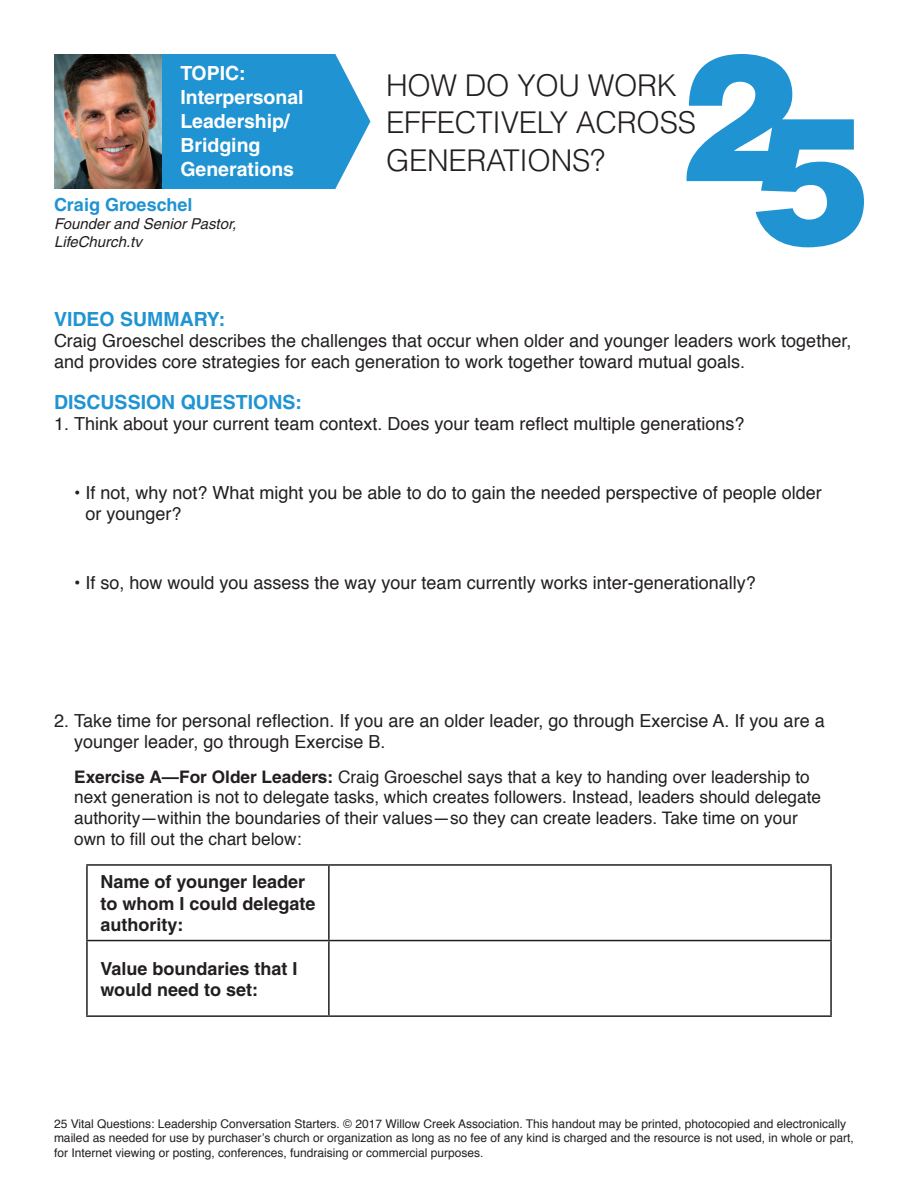
<style>
.page{position:relative;width:918px;height:1188px;background:#fff}
.page>*{position:absolute;margin:0;border:0;box-sizing:border-box;transform-origin:0 0}
.t1{font:300 30px/37.5px "Helvetica";letter-spacing:-.01em;color:#231f20}
.t2{font:700 19.5px/24px "Helvetica";color:#fff}
.t3{font:700 19.5px "Helvetica";color:#2094d2}
.Pa3{font:18px/21px "Helvetica";color:#231f20}
.Default{font:700 18px/21.6px "Helvetica";color:#231f20}
.t4{font:700 18px "Helvetica";color:#2094d2}
.Default-2{font:17.25px/20.7px "Helvetica";color:#231f20}
.t5{font:italic 15px/18px "Helvetica";color:#231f20}
.t6{font:12px/14.4px "Helvetica";color:#231f20}
.s1{font-weight:700}
</style>
<div class="page">
<svg style="left:686px;top:54px;width:178px;height:193px"></svg>
<hr style="left:86px;top:864px;width:243px;height:2px;background:#231f20">
<hr style="left:86px;top:866px;width:2px;height:74px;background:#231f20">
<hr style="left:329px;top:864px;width:503px;height:2px;background:#231f20">
<hr style="left:328px;top:866px;width:2px;height:74px;background:#231f20">
<hr style="left:830px;top:866px;width:2px;height:74px;background:#231f20">
<hr style="left:86px;top:940px;width:243px;height:1px;background:#231f20">
<hr style="left:86px;top:941px;width:2px;height:74px;background:#231f20">
<hr style="left:329px;top:940px;width:503px;height:1px;background:#231f20">
<hr style="left:328px;top:941px;width:2px;height:74px;background:#231f20">
<hr style="left:830px;top:941px;width:2px;height:74px;background:#231f20">
<hr style="left:86px;top:1015px;width:243px;height:2px;background:#231f20">
<hr style="left:329px;top:1015px;width:503px;height:2px;background:#231f20">
<img style="left:54px;top:54px;width:108px;height:135px">
<svg style="left:162px;top:54px;width:208px;height:135px;background:#329cd5"></svg>
<p class="t2" style="left:180px;top:61px;width:125px">TOPIC:<br>Interpersonal<br>Leadership/<br>Bridging<br>Generations</p>
<p class="t4" style="left:54px;top:194px;width:140px">Craig Groeschel</p>
<p class="t5" style="left:54px;top:215px;width:184px">Founder and Senior Pastor,<br>LifeChurch.tv</p>
<p class="t1" style="left:386px;top:66px;width:311px">HOW DO YOU WORK<br>EFFECTIVELY ACROSS<br>GENERATIONS?</p>
<p class="t3" style="left:54px;top:307px;width:173px">VIDEO SUMMARY:</p>
<p class="Pa3" style="left:54px;top:330px;width:799px">Craig Groeschel describes the challenges that occur when older and younger leaders work together, and provides core strategies for each generation to work together toward mutual goals.</p>
<p class="t3" style="left:54px;top:390px;width:249px">DISCUSSION QUESTIONS:</p>
<p class="Pa3" style="left:54px;top:414px;width:692px">1. Think about your current team context. Does your team reflect multiple generations?</p>
<p class="Pa3" style="left:86px;top:483px;width:738px;text-indent:-11px">• If not, why not? What might you be able to do to gain the needed perspective of people older or younger?</p>
<p class="Pa3" style="left:74px;top:573px;width:683px">• If so, how would you assess the way your team currently works inter-generationally?</p>
<p class="Pa3" style="left:74px;top:711px;width:752px;text-indent:-20px">2. Take time for personal reflection. If you are an older leader, go through Exercise A. If you are a younger leader, go through Exercise B.</p>
<p class="Default-2" style="left:74px;top:767px;width:748px"><span class="s1">Exercise A—For Older Leaders:</span> Craig Groeschel says that a key to handing over leadership to next generation is not to delegate tasks, which creates followers. Instead, leaders should delegate authority—within the boundaries of their values—so they can create leaders. Take time on your own to fill out the chart below:</p>
<p class="Default" style="left:100px;top:871px;width:217px">Name of younger leader to whom I could delegate authority:</p>
<p class="Default" style="left:100px;top:957px;width:198px">Value boundaries that I would need to set:</p>
<p class="t6" style="left:54px;top:1117px;width:801px">25 Vital Questions: Leadership Conversation Starters. © 2017 Willow Creek Association. This handout may be printed, photocopied and electronically mailed as needed for use by purchaser’s church or organization as long as no fee of any kind is charged and the resource is not used, in whole or part, for Internet viewing or posting, conferences, fundraising or commercial purposes.</p>
</div>
